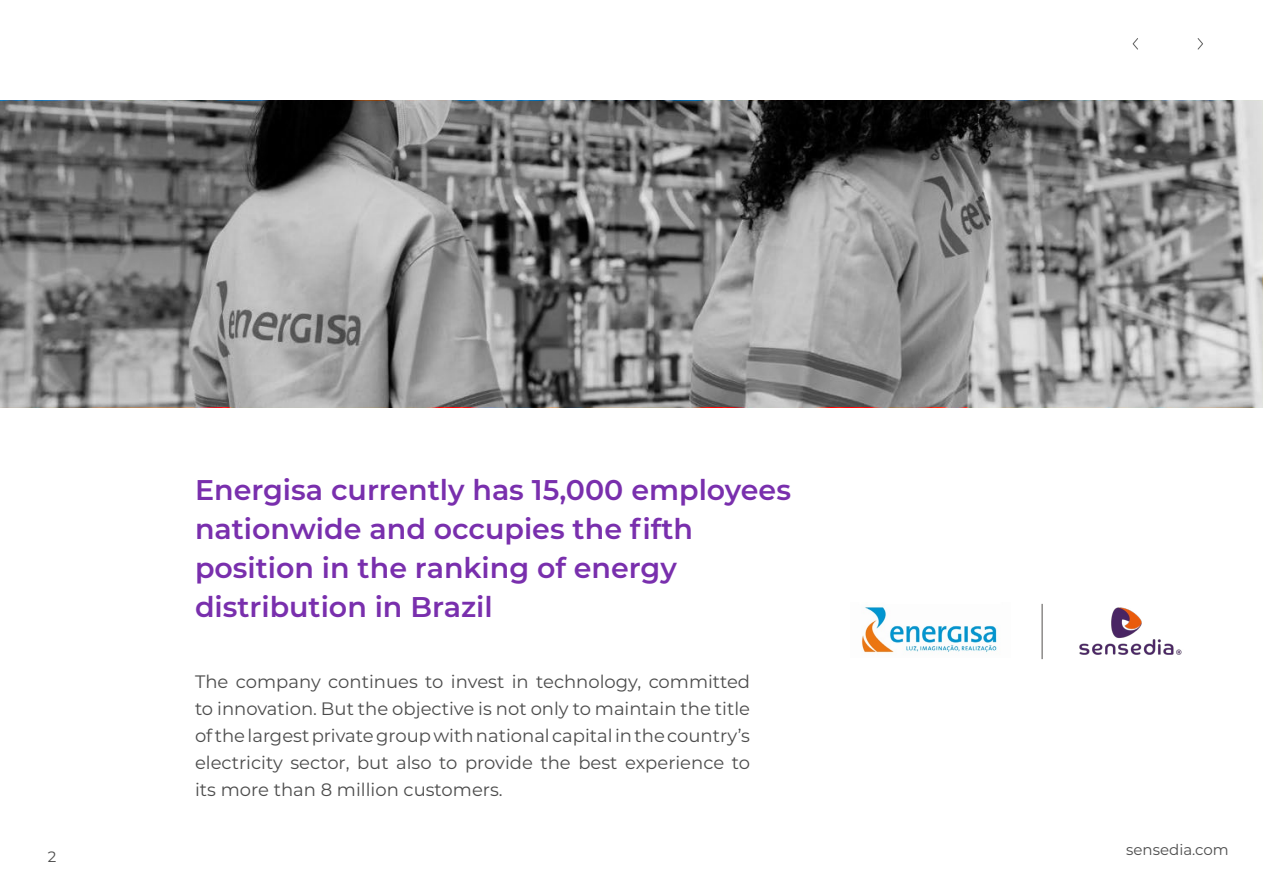
<style>
.page{position:relative;width:1263px;height:893px;background:#fff}
.page>*{position:absolute;margin:0;border:0;box-sizing:border-box;transform-origin:0 0}
.t1{font:600 28.5px/39px "Montserrat";color:#792fad}
.t2{font:18px/27px "Montserrat";color:#4c4c4c;text-align:justify}
.t3{font:15px "Montserrat";color:#4c4c4c}
</style>
<div class="page">
<svg style="left:1197px;top:38px;width:6px;height:12px"></svg>
<svg style="left:1133px;top:38px;width:5px;height:12px"></svg>
<hr style="left:1042px;top:604px;width:1px;height:55px;background:#53504e">
<img style="left:1079px;top:607px;width:103px;height:48px">
<img style="left:861px;top:607px;width:136px;height:46px">
<svg style="left:1px;top:101px;width:1261px;height:305px;background:#848484"></svg>
<p class="t3" style="left:48px;top:846px;width:10px">2</p>
<h1 class="t1" style="left:195px;top:469px;width:597px">Energisa currently has 15,000 employees nationwide and occupies the fifth position in the ranking of energy distribution in Brazil</h1>
<p class="t2" style="left:195px;top:667px;width:557px">The company continues to invest in technology, committed to innovation. But the objective is not only to maintain the title of the largest private group with national capital in the country’s electricity sector, but also to provide the best experience to its more than 8 million customers.</p>
<p class="t3" style="left:1126px;top:839px;width:104px">sensedia.com</p>
</div>
